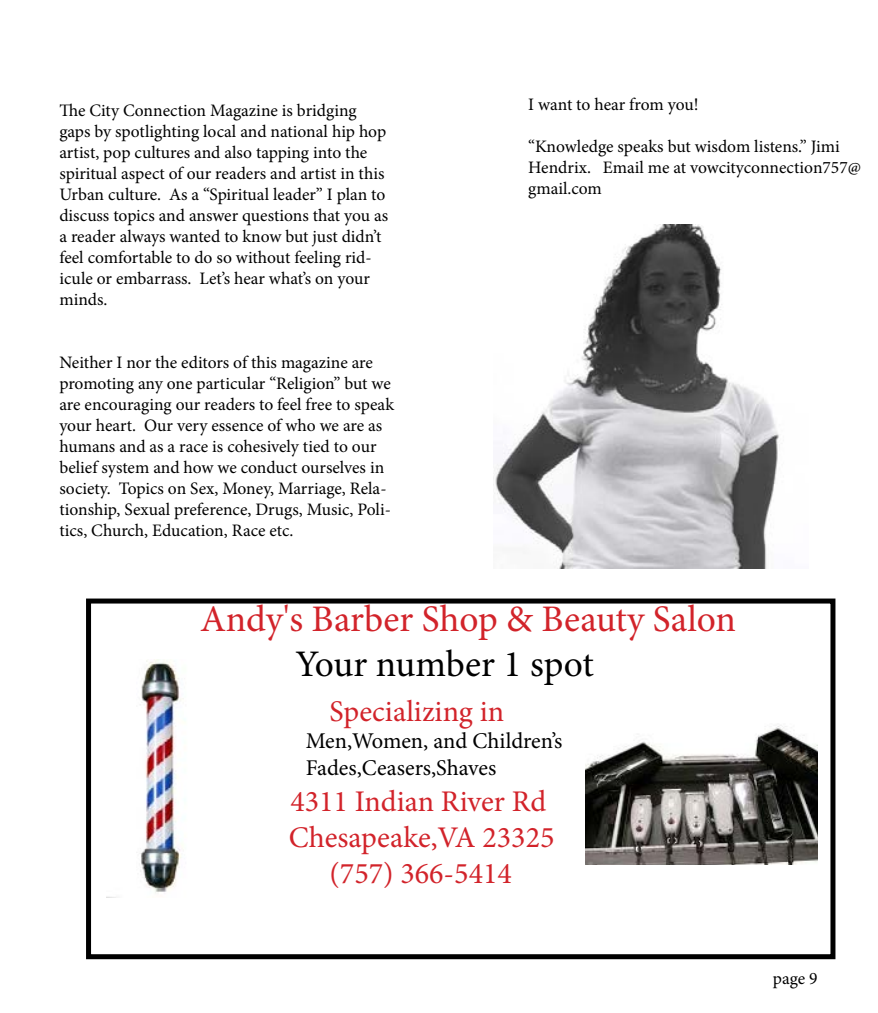
<style>
.page{position:relative;width:878px;height:1013px;background:#fff}
.page>*{position:absolute;margin:0;border:0;box-sizing:border-box;transform-origin:0 0}
.t1{font:37.5px "Minion Pro";color:#d2232a}
.t2{font:37.5px "Minion Pro";letter-spacing:-.005em;color:#000}
.t3{font:30px/36px "Minion Pro";color:#d2232a;text-align:center}
.t4{font:22.5px/27px "Minion Pro";color:#000}
.t5{font:17.5px/21px "Minion Pro";color:#000}
</style>
<div class="page">
<div style="left:86px;top:598px;width:749px;height:361px;border:5px solid #000"></div>
<img style="left:106px;top:660px;width:78px;height:237px">
<img style="left:585px;top:725px;width:233px;height:139px">
<img style="left:493px;top:224px;width:286px;height:344px">
<p class="t5" style="left:59px;top:100px;width:330px">The City Connection Magazine is bridging gaps by spotlighting local and national hip hop artist, pop cultures and also tapping into the spiritual aspect of our readers and artist in this Urban culture. As a “Spiritual leader” I plan to discuss topics and answer questions that you as a reader always wanted to know but just didn’t feel comfortable to do so without feeling rid&shy;icule or embarrass. Let’s hear what’s on your minds.</p>
<p class="t5" style="left:59px;top:352px;width:336px">Neither I nor the editors of this magazine are promoting any one particular “Religion” but we are encouraging our readers to feel free to speak your heart. Our very essence of who we are as humans and as a race is cohesively tied to our belief system and how we conduct ourselves in society. Topics on Sex, Money, Marriage, Rela&shy;tionship, Sexual preference, Drugs, Music, Poli&shy;tics, Church, Education, Race etc.</p>
<p class="t5" style="left:528px;top:94px;width:172px">I want to hear from you!</p>
<p class="t5" style="left:528px;top:136px;width:334px">“Knowledge speaks but wisdom listens.” Jimi<br>Hendrix. Email me at vowcityconnection757@ gmail.com</p>
<h1 class="t1" style="left:200px;top:593px;width:537px">Andy's Barber Shop &amp; Beauty Salon</h1>
<h1 class="t2" style="left:295px;top:638px;width:300px">Your number 1 spot</h1>
<h2 class="t3" style="left:329px;top:693px;width:176px">Specializing in</h2>
<p class="t4" style="left:306px;top:727px;width:258px">Men,Women, and Children’s<br>Fades,Ceasers,Shaves</p>
<h2 class="t3" style="left:289px;top:783px;width:267px">4311 Indian River Rd<br>Chesapeake,VA 23325 (757) 366-5414</h2>
<p class="t5" style="left:772px;top:968px;width:46px">page 9</p>
</div>
